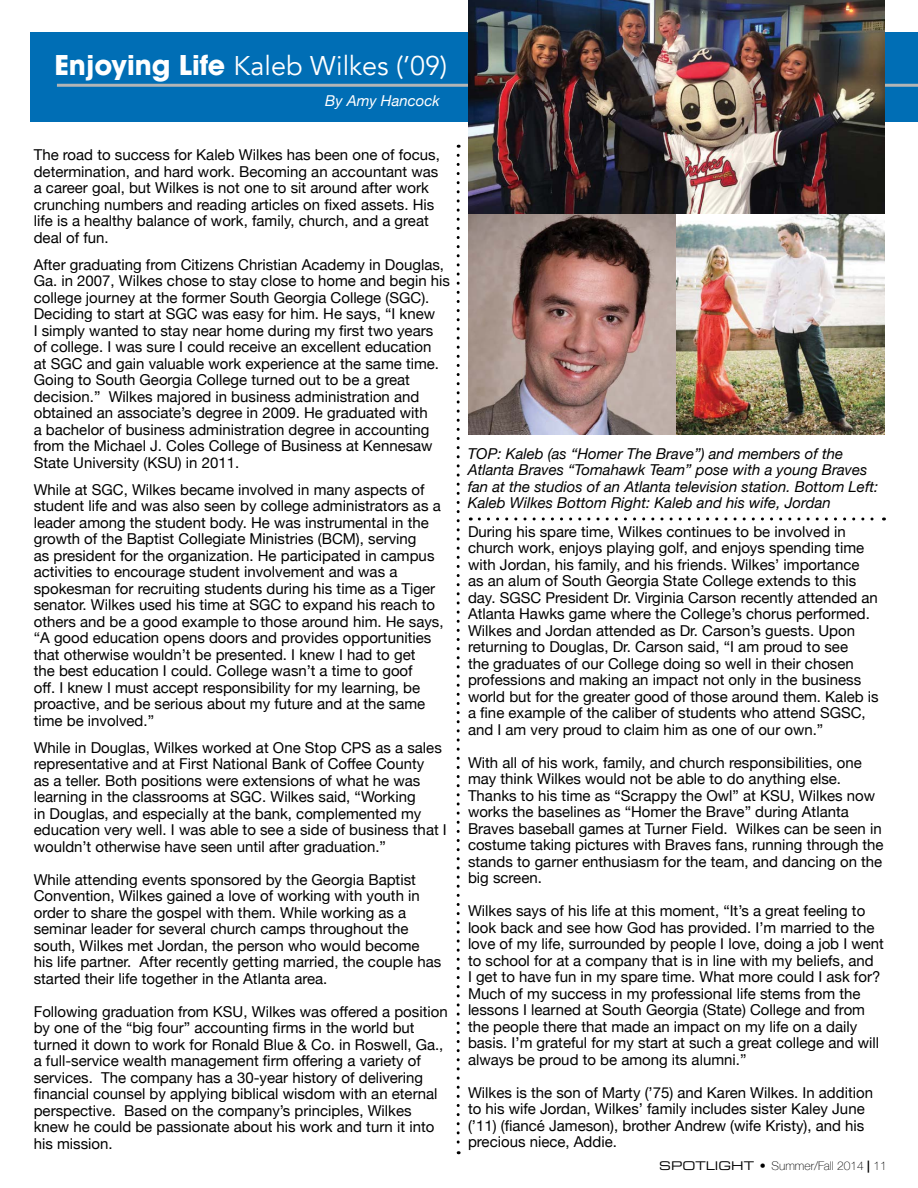
<style>
.page{position:relative;width:918px;height:1188px;background:#fff}
.page>*{position:absolute;margin:0;border:0;box-sizing:border-box;transform-origin:0 0}
.t1{font:27px "Avenir";color:#fff}
.t2{font:15px/16.5px "Helvetica Neue";color:#000}
.t3{font:italic 15px/16.5px "Helvetica Neue";color:#000}
.t4{font:italic 15px "Helvetica Neue";color:#fff}
.t5{font:100 12px "Helvetica Neue";color:#000}
.s1{font-family:"ITC Avant Garde Std";font-weight:700}
.s2{font-family:"Eurostile Extended Two";font-weight:400}
.s3{font-weight:700}
</style>
<div class="page">
<div style="left:30px;top:32px;width:888px;height:90px;background:#006eb5"></div>
<hr style="left:57px;top:84px;width:861px;height:3px;background:#b2b5b6">
<svg style="left:479px;top:518px;width:405px;height:2px"></svg>
<svg style="left:457px;top:155px;width:3px;height:999px"></svg>
<img style="left:468px;top:0;width:416px;height:214px">
<img style="left:468px;top:214px;width:416px;height:221px">
<h1 class="t1" style="left:54px;top:50px;width:394px"><span class="s1">Enjoying Life</span> Kaleb Wilkes (’09)</h1>
<p class="t4" style="left:325px;top:90px;width:116px">By Amy Hancock</p>
<p class="t2" style="left:34px;top:147px;width:408px">The road to success for Kaleb Wilkes has been one of focus, determination, and hard work. Becoming an accountant was a career goal, but Wilkes is not one to sit around after work crunching numbers and reading articles on fixed assets. His life is a healthy balance of work, family, church, and a great deal of fun.</p>
<p class="t2" style="left:34px;top:257px;width:418px">After graduating from Citizens Christian Academy in Douglas, Ga. in 2007, Wilkes chose to stay close to home and begin his college journey at the former South Georgia College (SGC).<br>Deciding to start at SGC was easy for him. He says, “I knew<br>I simply wanted to stay near home during my first two years of college. I was sure I could receive an excellent education<br>at SGC and gain valuable work experience at the same time.<br>Going to South Georgia College turned out to be a great decision.” Wilkes majored in business administration and obtained an associate’s degree in 2009. He graduated with<br>a bachelor of business administration degree in accounting from the Michael J. Coles College of Business at Kennesaw State University (KSU) in 2011.</p>
<p class="t2" style="left:34px;top:482px;width:411px">While at SGC, Wilkes became involved in many aspects of student life and was also seen by college administrators as a leader among the student body. He was instrumental in the growth of the Baptist Collegiate Ministries (BCM), serving<br>as president for the organization. He participated in campus activities to encourage student involvement and was a spokesman for recruiting students during his time as a Tiger senator. Wilkes used his time at SGC to expand his reach to others and be a good example to those around him. He says, “A good education opens doors and provides opportunities that otherwise wouldn’t be presented. I knew I had to get<br>the best education I could. College wasn’t a time to goof<br>off. I knew I must accept responsibility for my learning, be proactive, and be serious about my future and at the same time be involved.”</p>
<p class="t2" style="left:34px;top:740px;width:415px">While in Douglas, Wilkes worked at One Stop CPS as a sales representative and at First National Bank of Coffee County<br>as a teller. Both positions were extensions of what he was learning in the classrooms at SGC. Wilkes said, “Working<br>in Douglas, and especially at the bank, complemented my education very well. I was able to see a side of business that I wouldn’t otherwise have seen until after graduation.”</p>
<p class="t2" style="left:34px;top:872px;width:409px">While attending events sponsored by the Georgia Baptist Convention, Wilkes gained a love of working with youth in order to share the gospel with them. While working as a seminar leader for several church camps throughout the south, Wilkes met Jordan, the person who would become his life partner. After recently getting married, the couple has started their life together in the Atlanta area.</p>
<p class="t2" style="left:34px;top:1004px;width:415px">Following graduation from KSU, Wilkes was offered a position by one of the “big four” accounting firms in the world but turned it down to work for Ronald Blue &amp; Co. in Roswell, Ga., a full-service wealth management firm offering a variety of services. The company has a 30-year history of delivering financial counsel by applying biblical wisdom with an eternal perspective. Based on the company’s principles, Wilkes knew he could be passionate about his work and turn it into his mission.</p>
<p class="t3" style="left:468px;top:446px;width:412px">TOP: Kaleb (as “Homer The Brave”) and members of the Atlanta Braves “Tomahawk Team” pose with a young Braves fan at the studios of an Atlanta television station. Bottom Left:<br>Kaleb Wilkes Bottom Right: Kaleb and his wife, Jordan</p>
<p class="t2" style="left:468px;top:524px;width:412px">During his spare time, Wilkes continues to be involved in church work, enjoys playing golf, and enjoys spending time with Jordan, his family, and his friends. Wilkes’ importance as an alum of South Georgia State College extends to this day. SGSC President Dr. Virginia Carson recently attended an Atlanta Hawks game where the College’s chorus performed.<br>Wilkes and Jordan attended as Dr. Carson’s guests. Upon returning to Douglas, Dr. Carson said, “I am proud to see<br>the graduates of our College doing so well in their chosen professions and making an impact not only in the business world but for the greater good of those around them. Kaleb is a fine example of the caliber of students who attend SGSC, and I am very proud to claim him as one of our own.”</p>
<p class="t2" style="left:468px;top:755px;width:417px">With all of his work, family, and church responsibilities, one may think Wilkes would not be able to do anything else.<br>Thanks to his time as “Scrappy the Owl” at KSU, Wilkes now works the baselines as “Homer the Brave” during Atlanta Braves baseball games at Turner Field. Wilkes can be seen in costume taking pictures with Braves fans, running through the stands to garner enthusiasm for the team, and dancing on the big screen.</p>
<p class="t2" style="left:468px;top:904px;width:417px">Wilkes says of his life at this moment, “It’s a great feeling to look back and see how God has provided. I’m married to the love of my life, surrounded by people I love, doing a job I went to school for at a company that is in line with my beliefs, and<br>I get to have fun in my spare time. What more could I ask for?<br>Much of my success in my professional life stems from the lessons I learned at South Georgia (State) College and from the people there that made an impact on my life on a daily basis. I’m grateful for my start at such a great college and will always be proud to be among its alumni.”</p>
<p class="t2" style="left:468px;top:1085px;width:407px">Wilkes is the son of Marty (’75) and Karen Wilkes. In addition to his wife Jordan, Wilkes’ family includes sister Kaley June (’11) (fiancé Jameson), brother Andrew (wife Kristy), and his precious niece, Addie.</p>
<p class="t5" style="left:659px;top:1157px;width:229px"><span class="s2">SPOTLIGHT •</span> Summer/Fall 2014 <span class="s3">|</span> 11</p>
</div>
